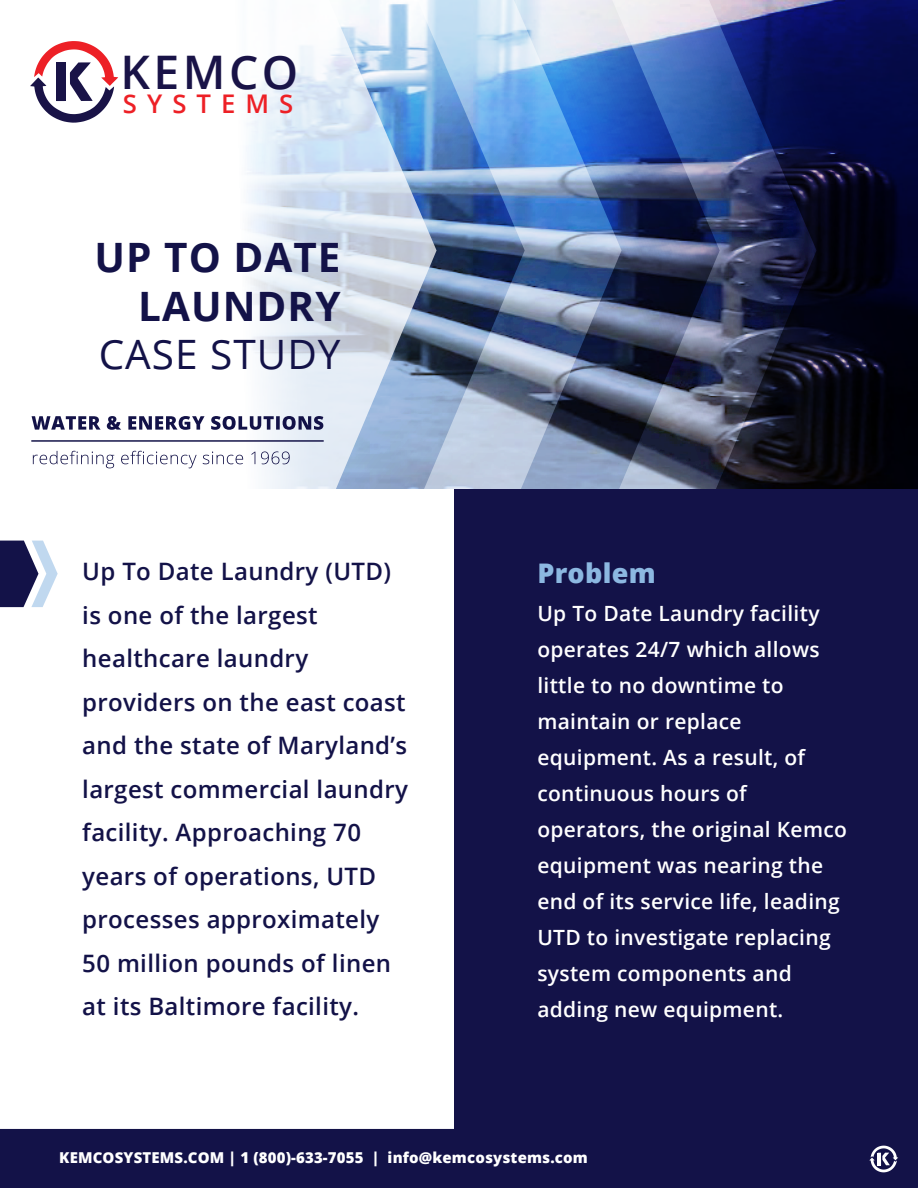
<style>
.page{position:relative;width:918px;height:1188px;background:#fff}
.page>*{position:absolute;margin:0;border:0;box-sizing:border-box;transform-origin:0 0}
.t1{font:600 46.35px "Open Sans";letter-spacing:.075em;color:#191347}
.t2{font:700 40.5px/48.6px "Open Sans";letter-spacing:.025em;color:#131248;text-align:right}
.t3{font:40.5px "Open Sans";letter-spacing:.025em;color:#131248}
.t4{font:800 27px "Open Sans";letter-spacing:.01em;color:#8cb8e1}
.t5{font:600 25.65px "Open Sans";letter-spacing:.39em;color:#ed2026}
.t6{font:600 24px/43.5px "Open Sans";letter-spacing:.015em;color:#131248}
.t7{font:600 21px/36px "Open Sans";letter-spacing:.015em;color:#fff}
.t8{font:800 15px "Open Sans";letter-spacing:.01em;color:#fff}
</style>
<div class="page">
<svg style="left:817px;top:0;width:101px;height:489px;background:#040626"></svg>
<img style="left:622px;top:0;width:195px;height:489px">
<svg style="left:31px;top:0;width:386px;height:489px"></svg>
<img style="left:417px;top:0;width:205px;height:489px">
<div style="left:454px;top:489px;width:464px;height:683px;background:#131248"></div>
<div style="left:0;top:1129px;width:918px;height:59px;background:#131248"></div>
<svg style="left:32px;top:416px;width:291px;height:14px"></svg>
<svg style="left:33px;top:451px;width:257px;height:17px"></svg>
<hr style="left:31px;top:440px;width:293px;height:2px;background:#151449">
<svg style="left:869px;top:1146px;width:29px;height:26px"></svg>
<svg style="left:30px;top:41px;width:88px;height:82px"></svg>
<div style="left:56px;top:63px;width:10px;height:38px;background:#191347"></div>
<svg style="left:0;top:541px;width:58px;height:66px"></svg>
<h1 class="t1" style="left:121px;top:40px;width:179px">KEMCO</h1>
<p class="t5" style="left:123px;top:86px;width:172px">SYSTEMS</p>
<h2 class="t2" style="left:95px;top:232px;width:247px">UP TO DATE<br>LAUNDRY</h2>
<h2 class="t3" style="left:99px;top:327px;width:243px">CASE STUDY</h2>
<p class="t6" style="left:82px;top:549px;width:327px">Up To Date Laundry (UTD) is one of the largest healthcare laundry providers on the east coast and the state of Maryland’s largest commercial laundry facility. Approaching 70 years of operations, UTD processes approximately<br>50 million pounds of linen at its Baltimore facility.</p>
<p class="t4" style="left:537px;top:552px;width:120px">Problem</p>
<p class="t7" style="left:537px;top:595px;width:311px">Up To Date Laundry facility operates 24/7 which allows little to no downtime to maintain or replace equipment. As a result, of continuous hours of operators, the original Kemco equipment was nearing the end of its service life, leading<br>UTD to investigate replacing system components and adding new equipment.</p>
<p class="t8" style="left:59px;top:1146px;width:530px">KEMCOSYSTEMS.COM | 1 (800)-633-7055 | info@kemcosystems.com</p>
</div>
